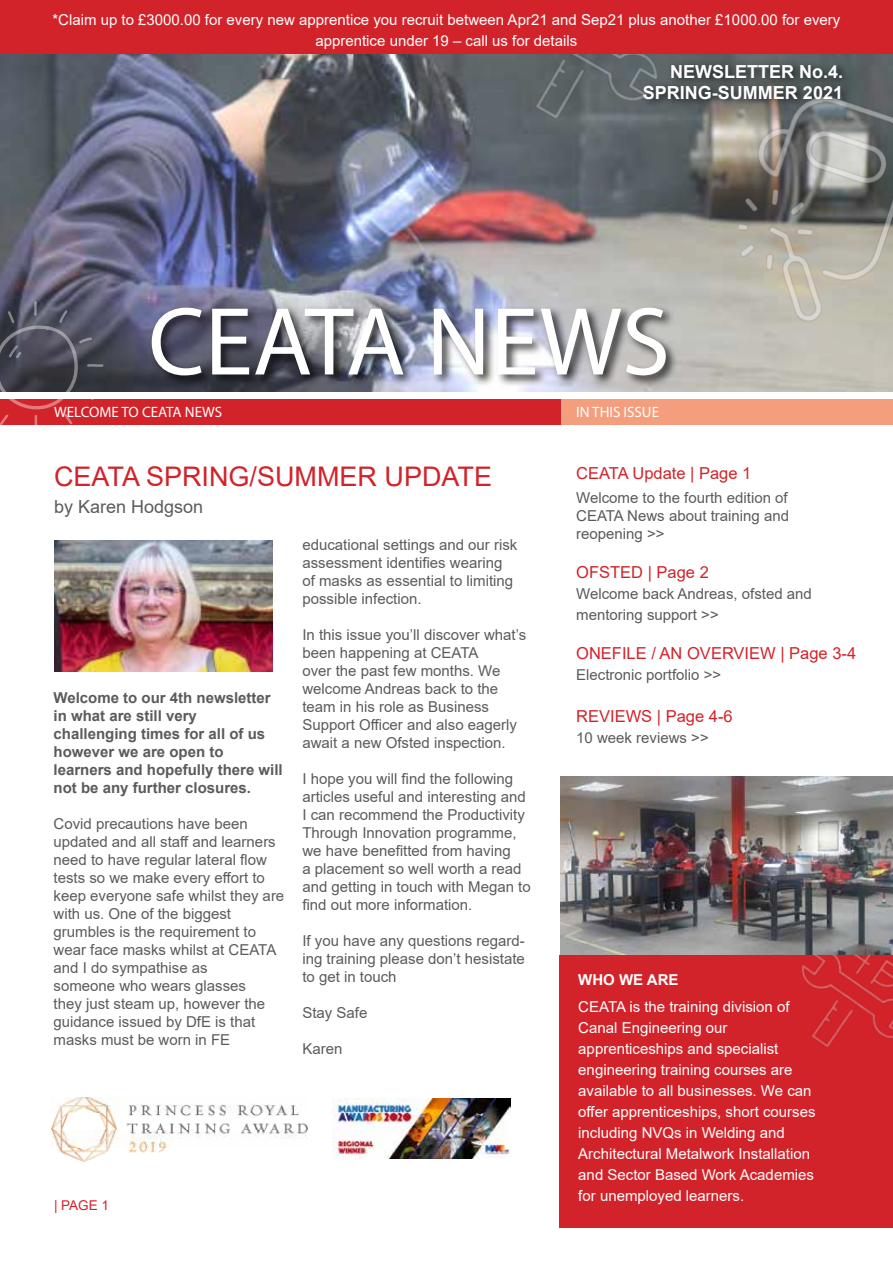
<style>
.page{position:relative;width:893px;height:1263px;background:#fff}
.page>*{position:absolute;margin:0;border:0;box-sizing:border-box;transform-origin:0 0}
.t1{font:97.5px "Myriad Pro";color:#fff}
.t2{font:27px "Arial";color:#d2232a}
.t3{font:700 18px/21.6px "Arial";color:#fff;text-align:right}
.t4{font:18px "Arial";color:#5a5b5d}
.t5{font:16.5px "Arial";color:#d2232a}
.t6{font:15px/18px "Arial";color:#5a5b5d}
.t7{font:15px/21px "Arial";color:#fff}
.t8{font:700 15px/18px "Arial";color:#5a5b5d}
.t9{font:15px "Myriad Pro";color:#fff}
.t10{font:700 15px "Arial";color:#fff}
.t11{font:13.5px "Arial";color:#d2232a}
</style>
<div class="page">
<img style="left:0;top:54px;width:893px;height:337px">
<div style="left:149px;top:305px;width:530px;height:84px;background:#000;opacity:.75"></div>
<div style="left:0;top:400px;width:566px;height:25px;background:#d2232a"></div>
<div style="left:561px;top:400px;width:332px;height:25px;background:#f49e7d"></div>
<img style="left:560px;top:776px;width:333px;height:179px">
<div style="left:559px;top:955px;width:334px;height:272px;background:#d2232a"></div>
<img style="left:54px;top:540px;width:218px;height:132px">
<div style="left:639px;top:59px;width:213px;height:51px;background:#000;opacity:.75"></div>
<img style="left:333px;top:1098px;width:178px;height:61px">
<hr style="left:87px;top:364px;width:17px;height:3px;background:#fff;border-radius:2px">
<svg style="left:0;top:301px;width:94px;height:124px"></svg>
<img style="left:740px;top:65px;width:153px;height:307px">
<img style="left:491px;top:54px;width:194px;height:93px">
<img style="left:52px;top:1097px;width:256px;height:64px">
<img style="left:801px;top:955px;width:92px;height:93px">
<div style="left:1px;top:1px;width:891px;height:52px;background:#d2232a"></div>
<div style="left:0;top:0;width:893px;height:54px;border:2px solid #d2232a"></div>
<p class="t7" style="left:52px;top:9px;width:789px;text-align:center">*Claim up to £3000.00 for every new apprentice you recruit between Apr21 and Sep21 plus another £1000.00 for every apprentice under 19 – call us for details</p>
<p class="t3" style="left:643px;top:61px;width:202px">NEWSLETTER No.4.<br>SPRING-SUMMER 2021</p>
<h1 class="t1" style="left:148px;top:282px;width:523px">CEATA NEWS</h1>
<p class="t9" style="left:576px;top:403px;width:84px">IN THIS ISSUE</p>
<p class="t9" style="left:54px;top:403px;width:170px">WELCOME TO CEATA NEWS</p>
<h2 class="t2" style="left:54px;top:458px;width:440px">CEATA SPRING/SUMMER UPDATE</h2>
<p class="t4" style="left:54px;top:495px;width:151px">by Karen Hodgson</p>
<p class="t8" style="left:54px;top:689px;width:231px">Welcome to our 4th newsletter in what are still very challenging times for all of us however we are open to learners and hopefully there will not be any further closures.</p>
<p class="t6" style="left:54px;top:815px;width:232px">Covid precautions have been updated and all staff and learners need to have regular lateral flow tests so we make every effort to keep everyone safe whilst they are with us. One of the biggest grumbles is the requirement to wear face masks whilst at CEATA and I do sympathise as<br>someone who wears glasses<br>they just steam up, however the guidance issued by DfE is that masks must be worn in FE</p>
<p class="t6" style="left:302px;top:536px;width:217px">educational settings and our risk assessment identifies wearing of masks as essential to limiting possible infection.</p>
<p class="t6" style="left:302px;top:626px;width:225px">In this issue you’ll discover what’s been happening at CEATA<br>over the past few months. We welcome Andreas back to the team in his role as Business<br>Support Officer and also eagerly await a new Ofsted inspection.</p>
<p class="t6" style="left:302px;top:770px;width:230px">I hope you will find the following articles useful and interesting and<br>I can recommend the Productivity<br>Through Innovation programme, we have benefitted from having<br>a placement so well worth a read and getting in touch with Megan to find out more information.</p>
<p class="t6" style="left:302px;top:932px;width:224px;text-align:justify">If you have any questions regard&shy;ing training please don’t hesistate to get in touch</p>
<p class="t6" style="left:302px;top:1004px;width:67px">Stay Safe</p>
<p class="t6" style="left:302px;top:1040px;width:42px">Karen</p>
<p class="t11" style="left:54px;top:1196px;width:57px">| PAGE 1</p>
<p class="t5" style="left:576px;top:462px;width:177px">CEATA Update | Page 1</p>
<p class="t6" style="left:576px;top:488px;width:214px;text-align:justify">Welcome to the fourth edition of CEATA News about training and reopening &gt;&gt;</p>
<p class="t5" style="left:576px;top:561px;width:134px">OFSTED | Page 2</p>
<p class="t6" style="left:576px;top:583px;width:237px;line-height:21px">Welcome back Andreas, ofsted and mentoring support &gt;&gt;</p>
<p class="t5" style="left:576px;top:642px;width:282px">ONEFILE / AN OVERVIEW | Page 3-4</p>
<p class="t6" style="left:576px;top:665px;width:147px">Electronic portfolio &gt;&gt;</p>
<p class="t5" style="left:576px;top:705px;width:158px">REVIEWS | Page 4-6</p>
<p class="t6" style="left:576px;top:728px;width:134px">10 week reviews &gt;&gt;</p>
<p class="t10" style="left:578px;top:969px;width:102px">WHO WE ARE</p>
<p class="t7" style="left:578px;top:996px;width:239px">CEATA is the training division of<br>Canal Engineering our apprenticeships and specialist engineering training courses are available to all businesses. We can offer apprenticeships, short courses including NVQs in Welding and<br>Architectural Metalwork Installation and Sector Based Work Academies for unemployed learners.</p>
</div>
